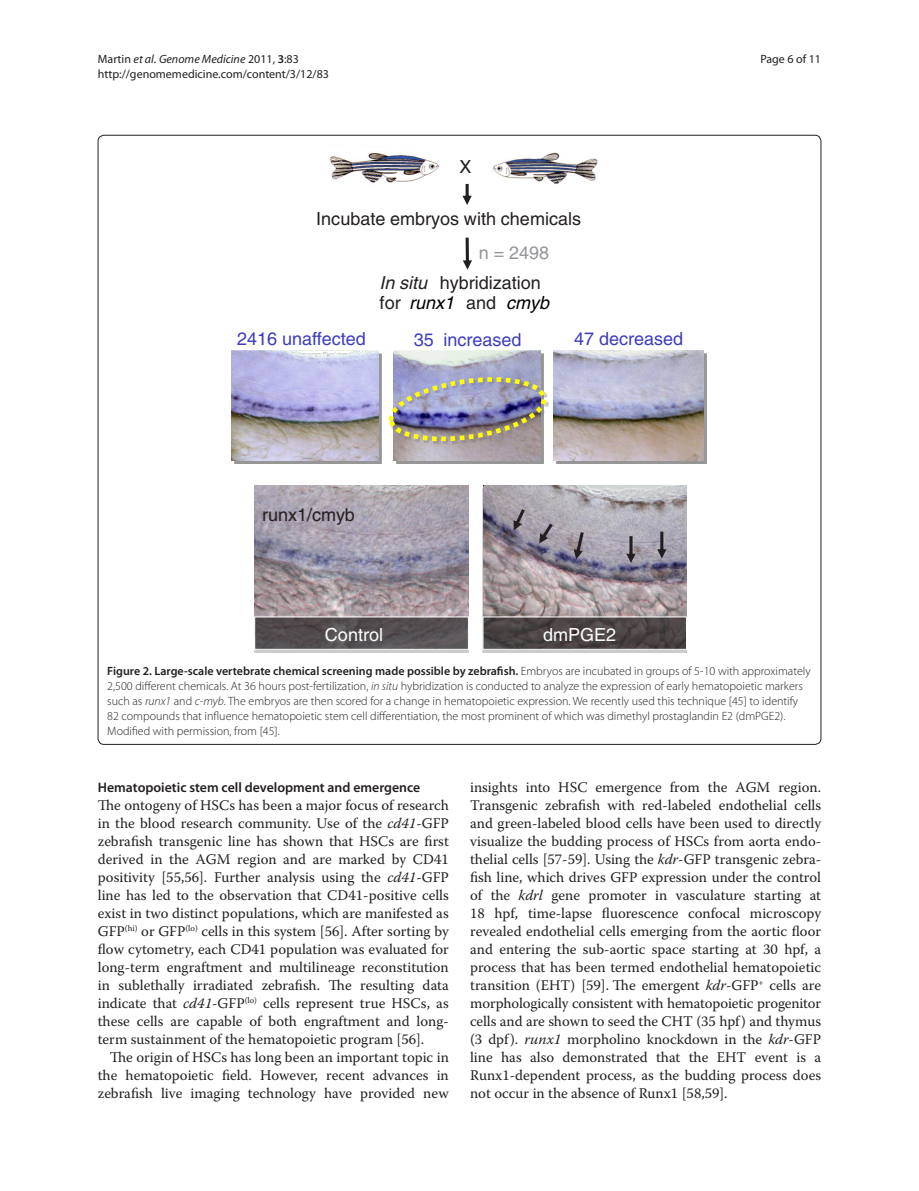
<style>
.page{position:relative;width:919px;height:1191px;background:#fff}
.page>*{position:absolute;margin:0;border:0;box-sizing:border-box;transform-origin:0 0}
.t1{font:18px/19.8px "Helvetica LT";color:#231f20}
.t2{font:18px "Helvetica LT";color:#3d3dbd}
.t3{font:18px "Helvetica LT";color:#fff}
.Text{font:14.7px/18px "Warnock Pro";color:#231f20;text-align:justify}
.Text_no_indent{font:14.7px/18px "Warnock Pro";color:#231f20;text-align:justify}
.Head_B{font:600 13.8px "Myriad Pro";color:#231f20}
.Figure_legend{font:300 12px/15px "Myriad Pro";color:#231f20}
.t4{font:12px/15px "Myriad Pro";color:#231f20}
.s1{font-style:italic}
.s2{font-weight:600}
.s3{color:#939598}
.s4{font-style:italic;color:#000}
</style>
<div class="page">
<img style="left:492px;top:152px;width:106px;height:32px">
<img style="left:330px;top:151px;width:109px;height:32px">
<svg style="left:463px;top:238px;width:9px;height:32px"></svg>
<svg style="left:462px;top:184px;width:9px;height:21px"></svg>
<img style="left:396px;top:353px;width:147px;height:110px">
<img style="left:393px;top:350px;width:147px;height:110px">
<img style="left:557px;top:353px;width:149px;height:110px">
<img style="left:554px;top:350px;width:149px;height:110px">
<img style="left:235px;top:353px;width:146px;height:110px">
<img style="left:232px;top:350px;width:146px;height:110px">
<img style="left:255px;top:485px;width:213px;height:131px">
<img style="left:483px;top:485px;width:203px;height:131px">
<svg style="left:626px;top:536px;width:9px;height:27px"></svg>
<svg style="left:573px;top:532px;width:10px;height:27px"></svg>
<svg style="left:657px;top:531px;width:9px;height:27px"></svg>
<svg style="left:539px;top:523px;width:13px;height:20px"></svg>
<svg style="left:513px;top:509px;width:12px;height:21px"></svg>
<svg style="left:256px;top:618px;width:211px;height:30px;background:#544e51"></svg>
<div style="left:254px;top:616px;width:215px;height:34px;border:1px solid #fff"></div>
<svg style="left:484px;top:618px;width:201px;height:30px;background:#494242"></svg>
<div style="left:482px;top:616px;width:205px;height:34px;border:1px solid #fff"></div>
<img style="left:254px;top:485px;width:186px;height:38px">
<img style="left:254px;top:485px;width:178px;height:30px">
<img style="left:388px;top:370px;width:161px;height:78px">
<p class="t4" style="left:98px;top:51px;width:233px">Martin <span class="s1">et al</span>. <span class="s1">Genome Medicine</span> 2011, <span class="s2">3</span>:83 http://genomemedicine.com/content/3/12/83</p>
<p class="t4" style="left:760px;top:51px;width:62px">Page 6 of 11</p>
<p class="t1" style="left:459px;top:157px;width:14px">X</p>
<p class="t1" style="left:479px;top:202px;width:104px;line-height:34.3px;text-indent:-163px">Incubate embryos with chemicals <span class="s3">n = 2498</span></p>
<p class="t1" style="left:379px;top:273px;width:171px"><span class="s1">In situ</span> hybridization for <span class="s4">runx1</span> and <span class="s4">cmyb</span></p>
<p class="t2" style="left:237px;top:329px;width:130px">2416 unaffected</p>
<p class="t2" style="left:413px;top:329px;width:109px">35 increased</p>
<p class="t2" style="left:574px;top:328px;width:110px">47 decreased</p>
<p class="t1" style="left:262px;top:504px;width:94px">runx1/cmyb</p>
<p class="t3" style="left:325px;top:624px;width:60px">Control</p>
<p class="t3" style="left:543px;top:624px;width:74px">dmPGE2</p>
<p class="Figure_legend" style="left:107px;top:663px;width:705px"><span class="s2">Figure 2. Large-scale vertebrate chemical screening made possible by zebrafish.</span> Embryos are incubated in groups of 5-10 with approximately 2,500 different chemicals. At 36 hours post-fertilization, <span class="s1">in situ</span> hybridization is conducted to analyze the expression of early hematopoietic markers such as <span class="s1">runx1</span> and <span class="s1">c-myb</span>. The embryos are then scored for a change in hematopoietic expression. We recently used this technique [45] to identify 82 compounds that influence hematopoietic stem cell differentiation, the most prominent of which was dimethyl prostaglandin E2 (dmPGE2).<br>Modified with permission, from [45].</p>
<p class="Head_B" style="left:98px;top:779px;width:324px">Hematopoietic stem cell development and emergence</p>
<p class="Text_no_indent" style="left:98px;top:796px;width:352px">The ontogeny of HSCs has been a major focus of research in the blood research community. Use of the <span class="s1">cd41</span>-GFP zebrafish transgenic line has shown that HSCs are first derived in the AGM region and are marked by CD41 positivity [55,56]. Further analysis using the <span class="s1">cd41</span>-GFP line has led to the observation that CD41-positive cells exist in two distinct populations, which are manifested as GFP<sup>(hi)</sup> or GFP<sup>(lo)</sup> cells in this system [56]. After sorting by flow cytometry, each CD41 population was evaluated for long-term engraftment and multilineage reconstitution in sublethally irradiated zebrafish. The resulting data indicate that <span class="s1">cd41</span>-GFP<sup>(lo)</sup> cells represent true HSCs, as these cells are capable of both engraftment and long&shy;term sustainment of the hematopoietic program [56].</p>
<p class="Text" style="left:98px;top:1048px;width:352px;text-indent:12px">The origin of HSCs has long been an important topic in the hematopoietic field. However, recent advances in zebrafish live imaging technology have provided new</p>
<p class="Text" style="left:470px;top:778px;width:352px">insights into HSC emergence from the AGM region.<br>Transgenic zebrafish with red-labeled endothelial cells and green-labeled blood cells have been used to directly visualize the budding process of HSCs from aorta endo&shy;thelial cells [57-59]. Using the <span class="s1">kdr</span>-GFP transgenic zebra&shy;fish line, which drives GFP expression under the control of the <span class="s1">kdrl</span> gene promoter in vasculature starting at 18 hpf, time-lapse fluorescence confocal microscopy revealed endothelial cells emerging from the aortic floor and entering the sub-aortic space starting at 30 hpf, a process that has been termed endothelial hematopoietic transition (EHT) [59]. The emergent <span class="s1">kdr</span>-GFP<sup>+</sup> cells are morphologically consistent with hematopoietic progenitor cells and are shown to seed the CHT (35 hpf) and thymus (3 dpf). <span class="s1">runx1</span> morpholino knockdown in the <span class="s1">kdr</span>-GFP line has also demonstrated that the EHT event is a Runx1-dependent process, as the budding process does not occur in the absence of Runx1 [58,59].</p>
</div>
